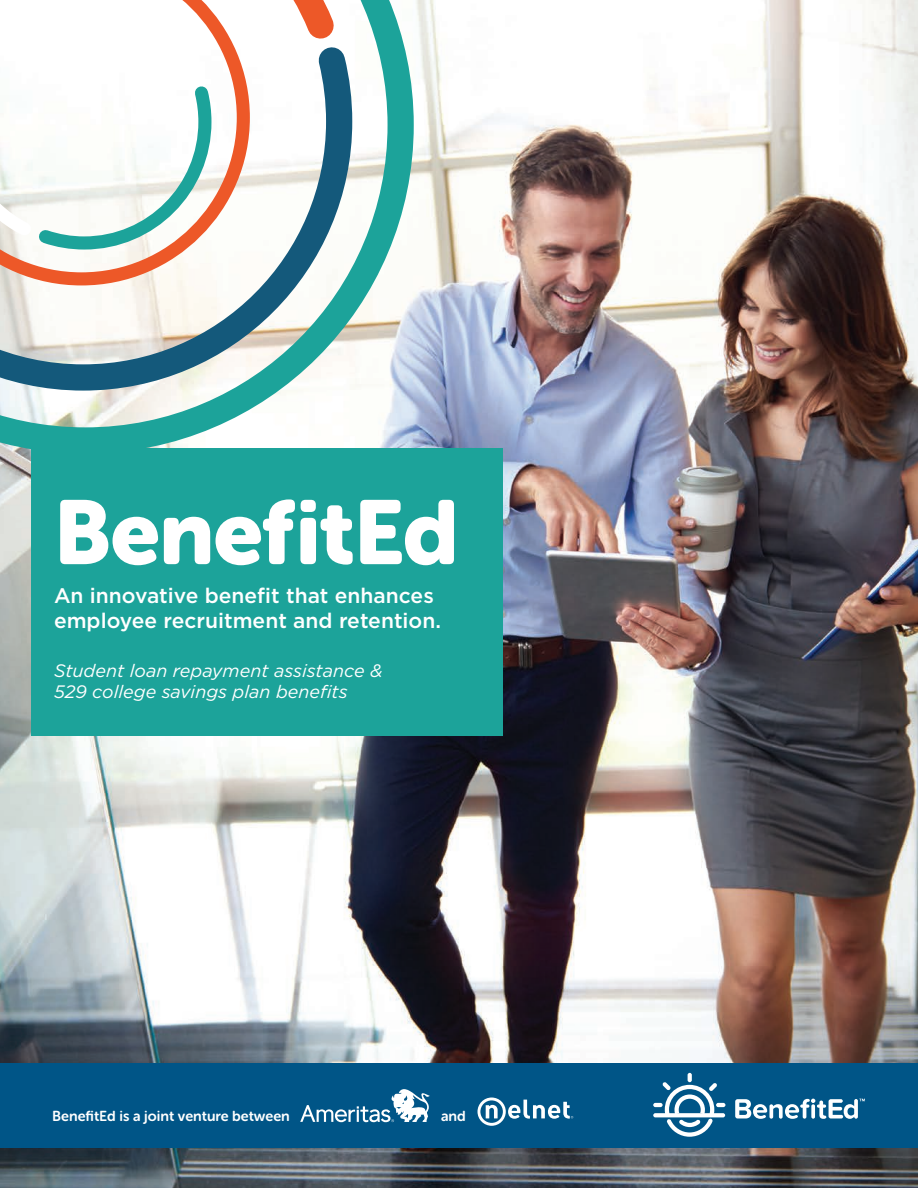
<style>
.page{position:relative;width:918px;height:1188px;background:#fff}
.page>*{position:absolute;margin:0;border:0;box-sizing:border-box;transform-origin:0 0}
.t1{font:90px "Museo Sans Rounded 900";letter-spacing:-.01em;color:#fff}
.t2{font:500 21px/25.2px "Gotham";color:#fff}
.t3{font:italic 18px/21.6px "Gotham";color:#fff}
.t4{font:14.4px "Museo Sans Rounded 700";color:#fff}
</style>
<div class="page">
<img style="left:0;top:0;width:918px;height:1188px">
<div style="left:31px;top:448px;width:472px;height:287px;background:#1ca39a"></div>
<svg style="left:0;top:0;width:414px;height:454px"></svg>
<svg style="left:250px;top:0;width:105px;height:29px"></svg>
<svg style="left:0;top:29px;width:365px;height:375px"></svg>
<svg style="left:0;top:0;width:250px;height:285px"></svg>
<div style="left:0;top:1063px;width:918px;height:85px;background:#005587"></div>
<svg style="left:735px;top:1099px;width:130px;height:20px"></svg>
<svg style="left:653px;top:1113px;width:72px;height:4px"></svg>
<svg style="left:653px;top:1103px;width:10px;height:4px"></svg>
<svg style="left:662px;top:1073px;width:63px;height:64px"></svg>
<svg style="left:300px;top:1089px;width:130px;height:33px"></svg>
<svg style="left:478px;top:1098px;width:95px;height:28px"></svg>
<h1 class="t1" style="left:54px;top:482px;width:406px">BenefitEd</h1>
<p class="t2" style="left:54px;top:583px;width:389px">An innovative benefit that enhances employee recruitment and retention.</p>
<p class="t3" style="left:54px;top:659px;width:330px">Student loan repayment assistance &amp;<br>529 college savings plan benefits</p>
<p class="t4" style="left:52px;top:1108px;width:239px">BenefitEd is a joint venture between</p>
<p class="t4" style="left:441px;top:1108px;width:26px">and</p>
</div>
